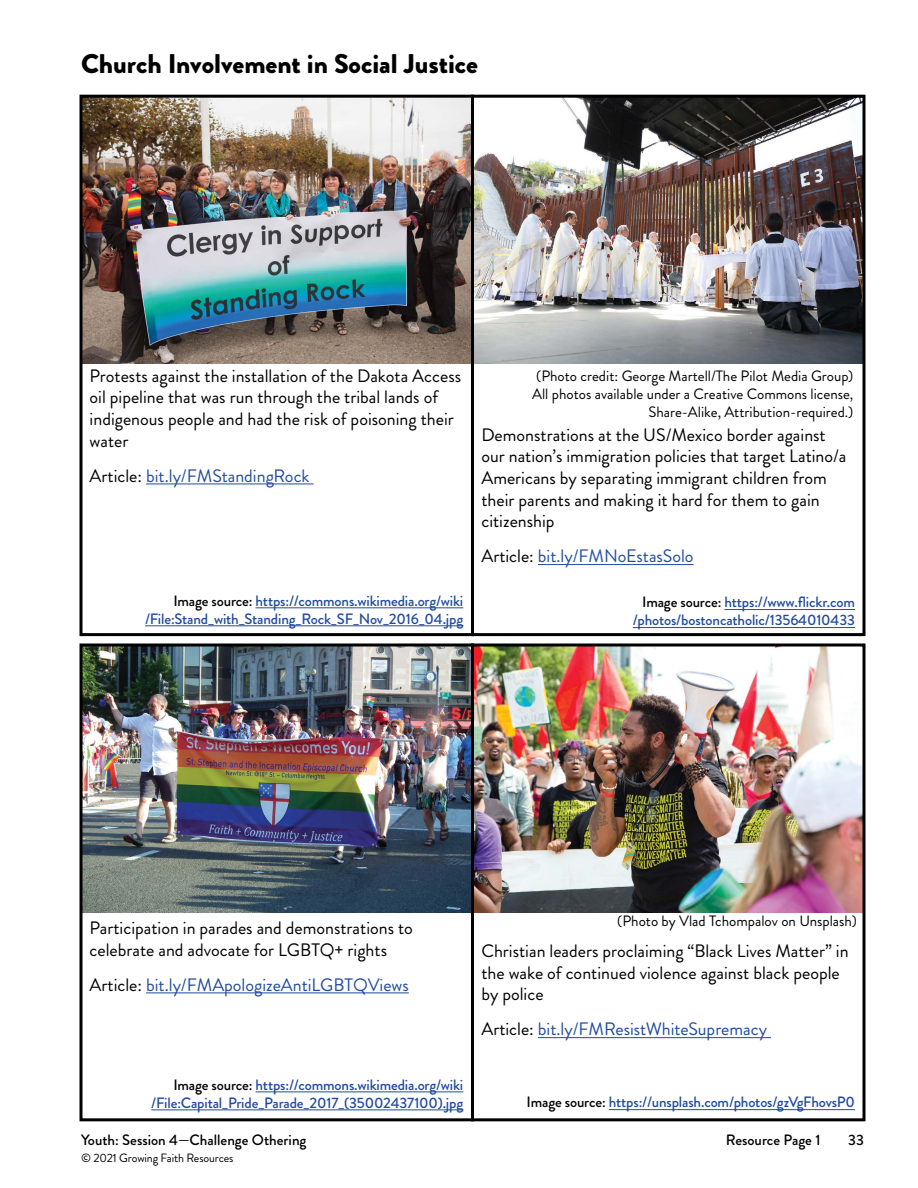
<style>
.page{position:relative;width:918px;height:1188px;background:#fff}
.page>*{position:absolute;margin:0;border:0;box-sizing:border-box;transform-origin:0 0}
.t1{font:900 27px "Brandon Grotesque";color:#000}
.t2{font:18px/21.6px "Brandon Grotesque";color:#000}
.t3{font:18px "Brandon Grotesque";color:#224ba0}
.t4{font:500 15px/18px "Brandon Grotesque";letter-spacing:-.01em;color:#224ba0;text-align:right}
.t5{font:15px/18px "Brandon Grotesque";color:#000;text-align:right}
.t6{font:500 15px "Brandon Grotesque";color:#000}
.t7{font:12px "Brandon Grotesque";letter-spacing:-.01em;color:#000}
.s1{color:#000}
</style>
<div class="page">
<img style="left:84px;top:99px;width:778px;height:264px">
<img style="left:84px;top:648px;width:778px;height:264px">
<div style="left:80px;top:95px;width:394px;height:541px;border:3px solid #000"></div>
<div style="left:80px;top:644px;width:394px;height:477px;border:3px solid #000"></div>
<div style="left:471px;top:95px;width:395px;height:541px;border:3px solid #000"></div>
<div style="left:471px;top:644px;width:395px;height:477px;border:3px solid #000"></div>
<hr style="left:146px;top:484px;width:168px;height:1px;background:#224ba0">
<hr style="left:256px;top:607px;width:207px;height:1px;background:#224ba0">
<hr style="left:145px;top:625px;width:318px;height:1px;background:#224ba0">
<hr style="left:146px;top:993px;width:263px;height:1px;background:#224ba0">
<hr style="left:256px;top:1092px;width:207px;height:1px;background:#224ba0">
<hr style="left:151px;top:1110px;width:312px;height:1px;background:#224ba0">
<hr style="left:538px;top:564px;width:156px;height:1px;background:#224ba0">
<hr style="left:724px;top:609px;width:131px;height:1px;background:#224ba0">
<hr style="left:633px;top:627px;width:222px;height:1px;background:#224ba0">
<hr style="left:538px;top:1037px;width:233px;height:1px;background:#224ba0">
<hr style="left:609px;top:1109px;width:246px;height:1px;background:#224ba0">
<h1 class="t1" style="left:81px;top:44px;width:399px">Church Involvement in Social Justice</h1>
<p class="t2" style="left:90px;top:365px;width:373px">Protests against the installation of the Dakota Access oil pipeline that was run through the tribal lands of indigenous people and had the risk of poisoning their water</p>
<p class="t3" style="left:90px;top:463px;width:222px"><span class="s1">Article:</span> bit.ly/FMStandingRock</p>
<p class="t4" style="left:145px;top:592px;width:320px"><span class="s1">Image source:</span> https://commons.wikimedia.org/wiki /File:Stand_with_Standing_Rock_SF_Nov_2016_04.jpg</p>
<p class="t5" style="left:532px;top:367px;width:323px">(Photo credit: George Martell/The Pilot Media Group)<br>All photos available under a Creative Commons license,<br>Share-Alike, Attribution-required.)</p>
<p class="t2" style="left:481px;top:424px;width:366px">Demonstrations at the US/Mexico border against our nation’s immigration policies that target Latino/a Americans by separating immigrant children from their parents and making it hard for them to gain citizenship</p>
<p class="t3" style="left:481px;top:544px;width:214px"><span class="s1">Article:</span> bit.ly/FMNoEstasSolo</p>
<p class="t4" style="left:633px;top:593px;width:224px"><span class="s1">Image source:</span> https://www.flickr.com /photos/bostoncatholic/13564010433</p>
<p class="t2" style="left:90px;top:917px;width:325px">Participation in parades and demonstrations to celebrate and advocate for LGBTQ+ rights</p>
<p class="t3" style="left:90px;top:972px;width:321px"><span class="s1">Article:</span> bit.ly/FMApologizeAntiLGBTQViews</p>
<p class="t4" style="left:151px;top:1076px;width:313px"><span class="s1">Image source:</span> https://commons.wikimedia.org/wiki /File:Capital_Pride_Parade_2017_(35002437100).jpg</p>
<p class="t5" style="left:617px;top:912px;width:241px">(Photo by Vlad Tchompalov on Unsplash)</p>
<p class="t2" style="left:481px;top:940px;width:369px">Christian leaders proclaiming “Black Lives Matter” in the wake of continued violence against black people by police</p>
<p class="t3" style="left:481px;top:1017px;width:287px"><span class="s1">Article:</span> bit.ly/FMResistWhiteSupremacy</p>
<p class="t4" style="left:527px;top:1093px;width:330px"><span class="s1">Image source:</span> https://unsplash.com/photos/gzVgFhovsP0</p>
<p class="t6" style="left:81px;top:1129px;width:227px">Youth: Session 4—Challenge Othering</p>
<p class="t6" style="left:726px;top:1129px;width:96px">Resource Page 1</p>
<p class="t6" style="left:848px;top:1129px;width:17px">33</p>
<p class="t7" style="left:81px;top:1150px;width:154px">© 2021 Growing Faith Resources</p>
</div>
